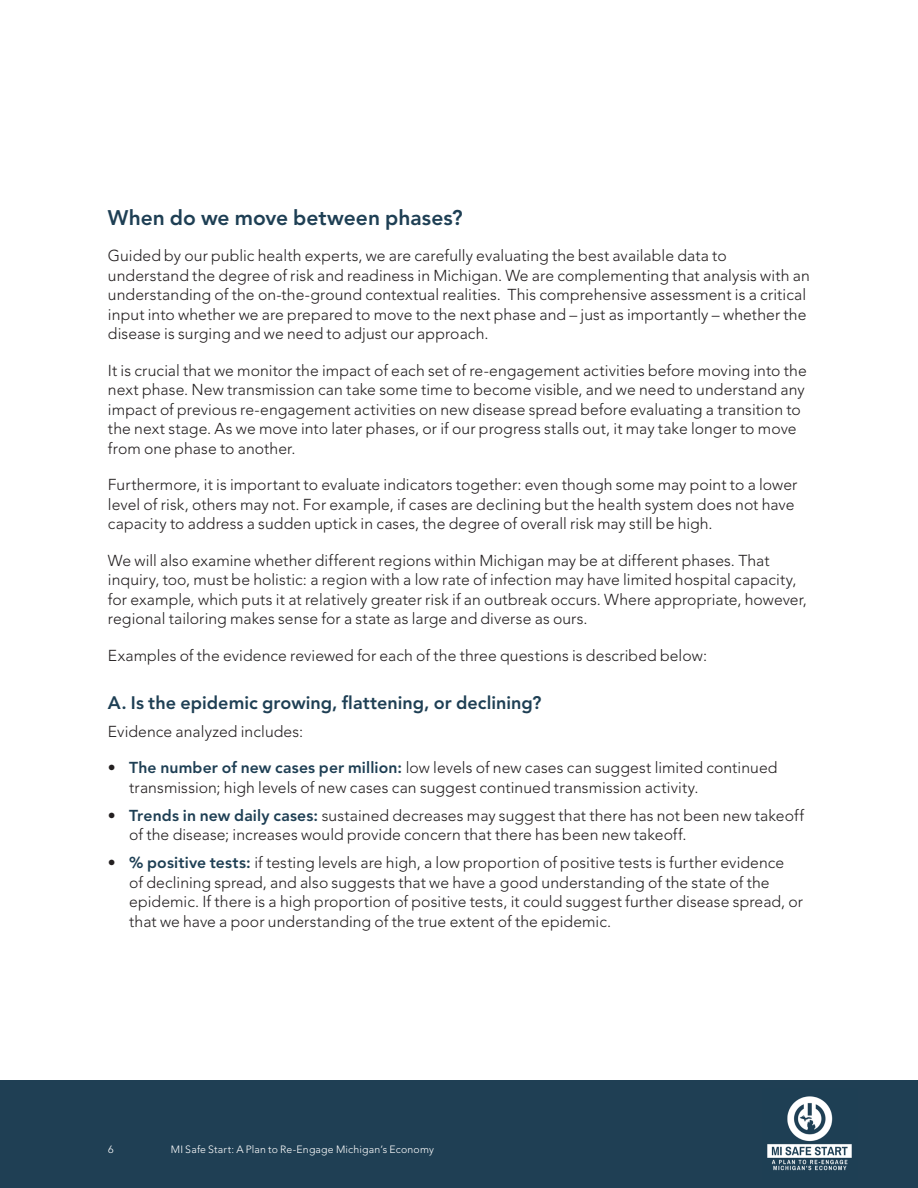
<style>
.page{position:relative;width:918px;height:1188px;background:#fff}
.page>*{position:absolute;margin:0;border:0;box-sizing:border-box;transform-origin:0 0}
.Body_text{font:800 21px "Avenir LT Std";letter-spacing:.005em;color:#1e3f54}
.Body_heading_-_Level{font:800 18px "Avenir LT Std";color:#1e3f54}
.Body_text-2{font:300 15.75px/19.5px "Avenir LT Std";letter-spacing:.005em;color:#231f20}
.Bullet___Level_1{font:300 15.75px/19.5px "Avenir LT Std";letter-spacing:.005em;color:#231f20}
.t1{font:300 10.5px "Avenir LT Std";letter-spacing:.02em;color:#fff}
.s1{font-weight:800;color:#1e3f54}
</style>
<div class="page">
<div style="left:0;top:1080px;width:918px;height:108px;background:#1f3f54"></div>
<img style="left:767px;top:1096px;width:85px;height:75px">
<p class="Body_text" style="left:108px;top:205px;width:356px">When do we move between phases?</p>
<p class="Body_text-2" style="left:108px;top:246px;width:703px">Guided by our public health experts, we are carefully evaluating the best available data to understand the degree of risk and readiness in Michigan. We are complementing that analysis with an understanding of the on-the-ground contextual realities. This comprehensive assessment is a critical input into whether we are prepared to move to the next phase and – just as importantly – whether the disease is surging and we need to adjust our approach.</p>
<p class="Body_text-2" style="left:108px;top:361px;width:700px">It is crucial that we monitor the impact of each set of re-engagement activities before moving into the next phase. New transmission can take some time to become visible, and we need to understand any impact of previous re-engagement activities on new disease spread before evaluating a transition to the next stage. As we move into later phases, or if our progress stalls out, it may take longer to move from one phase to another.</p>
<p class="Body_text-2" style="left:108px;top:475px;width:691px">Furthermore, it is important to evaluate indicators together: even though some may point to a lower level of risk, others may not. For example, if cases are declining but the health system does not have capacity to address a sudden uptick in cases, the degree of overall risk may still be high.</p>
<p class="Body_text-2" style="left:108px;top:551px;width:701px">We will also examine whether different regions within Michigan may be at different phases. That inquiry, too, must be holistic: a region with a low rate of infection may have limited hospital capacity, for example, which puts it at relatively greater risk if an outbreak occurs. Where appropriate, however, regional tailoring makes sense for a state as large and diverse as ours.</p>
<p class="Body_text-2" style="left:108px;top:646px;width:601px">Examples of the evidence reviewed for each of the three questions is described below:</p>
<p class="Body_heading_-_Level" style="left:108px;top:692px;width:435px">A. Is the epidemic growing, flattening, or declining?</p>
<p class="Body_text-2" style="left:108px;top:722px;width:197px">Evidence analyzed includes:</p>
<p class="Bullet___Level_1" style="left:129px;top:758px;width:650px;text-indent:-21px">• <span class="s1">The number of new cases per million:</span> low levels of new cases can suggest limited continued transmission; high levels of new cases can suggest continued transmission activity.</p>
<p class="Bullet___Level_1" style="left:129px;top:806px;width:676px;text-indent:-21px">• <span class="s1">Trends in new daily cases:</span> sustained decreases may suggest that there has not been new takeoff of the disease; increases would provide concern that there has been new takeoff.</p>
<p class="Bullet___Level_1" style="left:129px;top:853px;width:675px;text-indent:-21px">• <span class="s1">% positive tests:</span> if testing levels are high, a low proportion of positive tests is further evidence<br>of declining spread, and also suggests that we have a good understanding of the state of the epidemic. If there is a high proportion of positive tests, it could suggest further disease spread, or that we have a poor understanding of the true extent of the epidemic.</p>
<p class="t1" style="left:108px;top:1144px;width:7px">6</p>
<p class="t1" style="left:171px;top:1144px;width:265px">MI Safe Start: A Plan to Re-Engage Michigan’s Economy</p>
</div>
